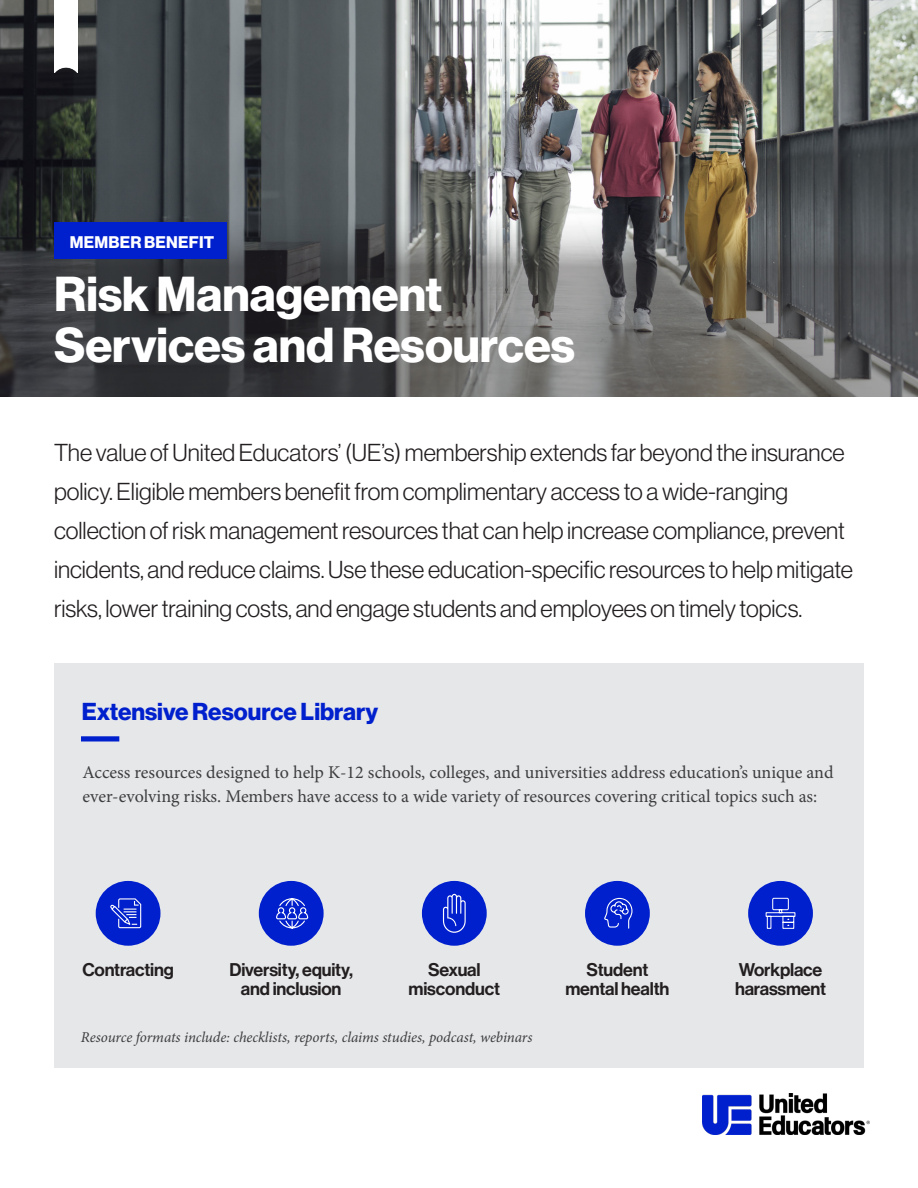
<style>
.page{position:relative;width:918px;height:1188px;background:#fff}
.page>*{position:absolute;margin:0;border:0;box-sizing:border-box;transform-origin:0 0}
.t1{font:48px/51px "N Haas Grotesk DS Pro 75 Bd";color:#fff}
.t2{font:24px/39px "N Haas Grotesk DS Pro 45 Lt";color:#231f20}
.t3{font:24px "N Haas Grotesk DS Pro 75 Bd";color:#0020cd}
.t4{font:18px/24px "Minion Pro";color:#3e3e3f}
.t5{font:18px/19.5px "N Haas Grotesk DS Pro 65 Md";letter-spacing:-.01em;color:#231f20;text-align:center}
.t6{font:16.5px "N Haas Grotesk DS Pro 75 Bd";letter-spacing:.015em;color:#fff}
.t7{font:italic 15px "Minion Pro";letter-spacing:-.005em;color:#3e3e3f}
</style>
<div class="page">
<div style="left:54px;top:663px;width:810px;height:405px;background:#e6e7e9"></div>
<img style="left:0;top:0;width:918px;height:213px">
<svg style="left:0;top:213px;width:918px;height:183px;background:#565656"></svg>
<img style="left:54px;top:0;width:24px;height:73px">
<img style="left:703px;top:1093px;width:167px;height:41px">
<div style="left:422px;top:881px;width:65px;height:65px;background:#0020cd;border-radius:50%"></div>
<svg style="left:443px;top:894px;width:23px;height:39px"></svg>
<div style="left:585px;top:881px;width:65px;height:65px;background:#0020cd;border-radius:50%"></div>
<svg style="left:604px;top:897px;width:29px;height:32px"></svg>
<div style="left:748px;top:881px;width:65px;height:65px;background:#0020cd;border-radius:50%"></div>
<svg style="left:765px;top:897px;width:31px;height:32px"></svg>
<div style="left:259px;top:881px;width:65px;height:65px;background:#0020cd;border-radius:50%"></div>
<svg style="left:276px;top:898px;width:33px;height:31px"></svg>
<div style="left:96px;top:881px;width:65px;height:65px;background:#0020cd;border-radius:50%"></div>
<svg style="left:110px;top:898px;width:32px;height:31px"></svg>
<div style="left:81px;top:736px;width:38px;height:5px;background:#0020cd"></div>
<div style="left:54px;top:222px;width:173px;height:37px;background:#0020cd"></div>
<p class="t6" style="left:70px;top:232px;width:146px">MEMBER BENEFIT</p>
<h1 class="t1" style="left:54px;top:269px;width:523px">Risk Management<br>Services and Resources</h1>
<p class="t2" style="left:54px;top:433px;width:801px">The value of United Educators’ (UE’s) membership extends far beyond the insurance policy. Eligible members benefit from complimentary access to a wide-ranging collection of risk management resources that can help increase compliance, prevent incidents, and reduce claims. Use these education-specific resources to help mitigate risks, lower training costs, and engage students and employees on timely topics.</p>
<p class="t3" style="left:82px;top:698px;width:298px">Extensive Resource Library</p>
<p class="t4" style="left:82px;top:760px;width:753px">Access resources designed to help K-12 schools, colleges, and universities address education’s unique and ever-evolving risks. Members have access to a wide variety of resources covering critical topics such as:</p>
<p class="t5" style="left:82px;top:960px;width:93px">Contracting</p>
<p class="t5" style="left:229px;top:960px;width:125px">Diversity, equity, and inclusion</p>
<p class="t5" style="left:409px;top:960px;width:93px">Sexual misconduct</p>
<p class="t5" style="left:565px;top:960px;width:105px">Student mental health</p>
<p class="t5" style="left:735px;top:960px;width:93px;text-align:left">Workplace harassment</p>
<p class="t7" style="left:81px;top:1027px;width:453px">Resource formats include: checklists, reports, claims studies, podcast, webinars</p>
</div>
